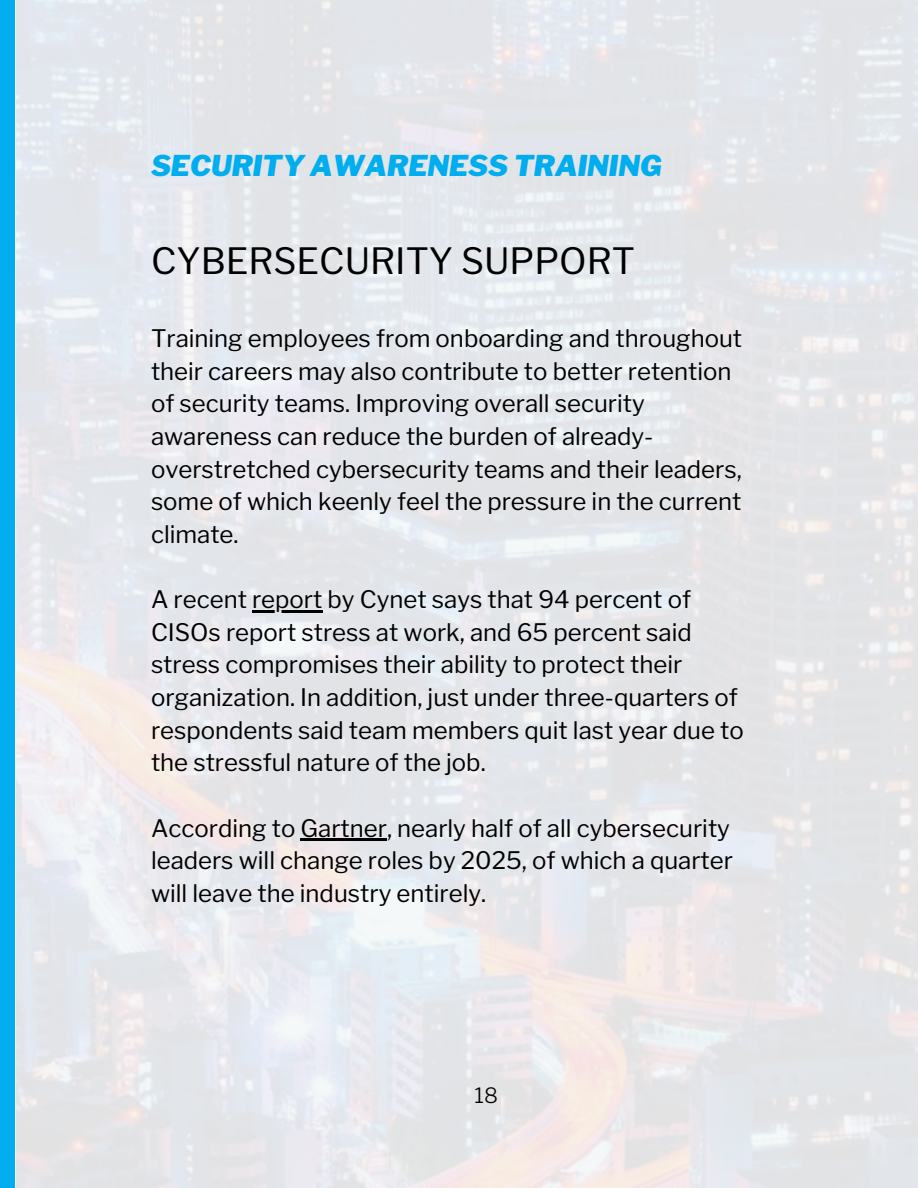
<style>
.page{position:relative;width:918px;height:1188px;background:#fff}
.page>*{position:absolute;margin:0;border:0;box-sizing:border-box;transform-origin:0 0}
.t1{font:36px "Libre Franklin";color:#000}
.t2{font:italic 900 28.5px "Libre Franklin";color:#00adef}
.t3{font:24px/32.7px "Libre Franklin";color:#000}
.t4{font:300 21px "Libre Franklin";color:#000}
</style>
<div class="page">
<div style="left:0;top:0;width:14px;height:1188px;background:#00adef"></div>
<img style="left:16px;top:0;width:902px;height:1188px">
<hr style="left:252px;top:610px;width:70px;height:3px;background:#000">
<hr style="left:301px;top:839px;width:86px;height:2px;background:#000">
<p class="t2" style="left:151px;top:149px;width:512px">SECURITY AWARENESS TRAINING</p>
<h1 class="t1" style="left:151px;top:239px;width:486px">CYBERSECURITY SUPPORT</h1>
<p class="t3" style="left:151px;top:322px;width:593px">Training employees from onboarding and throughout their careers may also contribute to better retention of security teams. Improving overall security awareness can reduce the burden of already&shy;overstretched cybersecurity teams and their leaders, some of which keenly feel the pressure in the current climate.</p>
<p class="t3" style="left:151px;top:583px;width:594px">A recent report by Cynet says that 94 percent of CISOs report stress at work, and 65 percent said stress compromises their ability to protect their organization. In addition, just under three-quarters of respondents said team members quit last year due to the stressful nature of the job.</p>
<p class="t3" style="left:151px;top:812px;width:584px">According to Gartner, nearly half of all cybersecurity leaders will change roles by 2025, of which a quarter will leave the industry entirely.</p>
<p class="t4" style="left:474px;top:1082px;width:25px">18</p>
</div>
